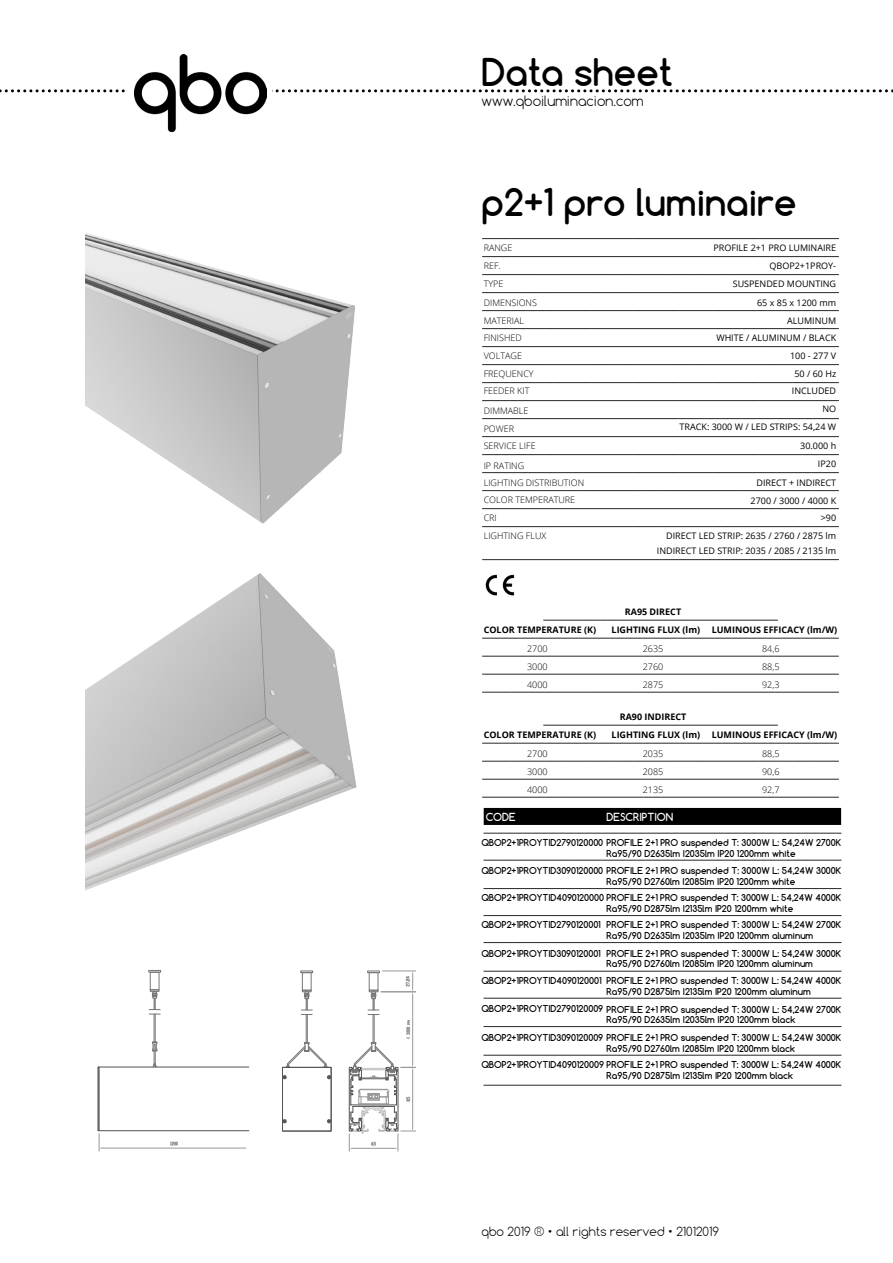
<style>
.page{position:relative;width:893px;height:1263px;background:#fff}
.page>*{position:absolute;margin:0;border:0;box-sizing:border-box;transform-origin:0 0}
.t1{font:700 36px "Comfortaa";color:#000}
.t2{font:300 13.5px "Comfortaa";color:#000}
.t3{font:300 12px "Comfortaa";color:#000}
.t4{font:700 10.5px "Comfortaa";color:#fff}
.t5{font:700 9px/17.7px "Comfortaa";color:#000}
.t6{font:300 9px/17.9px "Open Sans";color:#000}
.t7{font:9px "Open Sans";color:#000}
.t8{font:700 9px "Open Sans";color:#000}
.t9{font:9px "Open Sans";color:#000100}
</style>
<div class="page">
<svg style="left:1px;top:89px;width:892px;height:3px"></svg>
<div style="left:129px;top:19px;width:143px;height:143px;background:#fff"></div>
<svg style="left:482px;top:238px;width:357px;height:1px"></svg>
<img style="left:134px;top:54px;width:132px;height:77px">
<div style="left:484px;top:808px;width:357px;height:17px;background:#000"></div>
<svg style="left:482px;top:256px;width:357px;height:1px"></svg>
<svg style="left:482px;top:274px;width:357px;height:1px"></svg>
<svg style="left:482px;top:292px;width:357px;height:1px"></svg>
<svg style="left:482px;top:310px;width:357px;height:1px"></svg>
<svg style="left:482px;top:346px;width:357px;height:1px"></svg>
<svg style="left:482px;top:364px;width:357px;height:1px"></svg>
<svg style="left:482px;top:400px;width:357px;height:1px"></svg>
<svg style="left:482px;top:418px;width:357px;height:1px"></svg>
<svg style="left:482px;top:436px;width:357px;height:1px"></svg>
<svg style="left:482px;top:454px;width:357px;height:1px"></svg>
<svg style="left:482px;top:508px;width:357px;height:1px"></svg>
<svg style="left:482px;top:526px;width:357px;height:1px"></svg>
<svg style="left:484px;top:833px;width:357px;height:1px"></svg>
<svg style="left:482px;top:490px;width:357px;height:1px"></svg>
<svg style="left:482px;top:472px;width:357px;height:1px"></svg>
<svg style="left:482px;top:559px;width:357px;height:1px"></svg>
<img style="left:485px;top:574px;width:30px;height:21px">
<svg style="left:482px;top:328px;width:357px;height:1px"></svg>
<svg style="left:484px;top:860px;width:357px;height:1px"></svg>
<svg style="left:482px;top:382px;width:357px;height:1px"></svg>
<svg style="left:484px;top:888px;width:357px;height:1px"></svg>
<svg style="left:484px;top:915px;width:357px;height:1px"></svg>
<svg style="left:484px;top:942px;width:357px;height:1px"></svg>
<svg style="left:484px;top:971px;width:357px;height:1px"></svg>
<svg style="left:484px;top:998px;width:357px;height:1px"></svg>
<svg style="left:484px;top:1026px;width:357px;height:1px"></svg>
<svg style="left:484px;top:1055px;width:357px;height:1px"></svg>
<svg style="left:484px;top:1085px;width:357px;height:1px"></svg>
<div style="left:98px;top:1067px;width:1px;height:64px;border:1px solid #545454"></div>
<hr style="left:99px;top:1067px;width:150px;height:1px;background:#545454">
<hr style="left:99px;top:1130px;width:150px;height:1px;background:#545454">
<svg style="left:149px;top:970px;width:12px;height:2px"></svg>
<div style="left:150px;top:972px;width:9px;height:18px;border:1px solid #767676"></div>
<svg style="left:149px;top:990px;width:11px;height:77px"></svg>
<hr style="left:102px;top:1147px;width:144px;height:1px;background:#989898">
<svg style="left:99px;top:1134px;width:3px;height:17px"></svg>
<svg style="left:170px;top:1141px;width:8px;height:5px"></svg>
<img style="left:85px;top:573px;width:272px;height:317px">
<img style="left:85px;top:233px;width:270px;height:291px">
<hr style="left:382px;top:970px;width:34px;height:1px;background:#989898">
<svg style="left:349px;top:971px;width:67px;height:180px"></svg>
<svg style="left:301px;top:971px;width:12px;height:2px"></svg>
<div style="left:302px;top:972px;width:9px;height:18px;border:1px solid #767676"></div>
<svg style="left:287px;top:990px;width:40px;height:77px"></svg>
<div style="left:282px;top:1067px;width:49px;height:64px;border:1px solid #545454"></div>
<svg style="left:327px;top:1075px;width:4px;height:4px"></svg>
<svg style="left:482px;top:638px;width:357px;height:1px"></svg>
<svg style="left:482px;top:674px;width:357px;height:1px"></svg>
<svg style="left:482px;top:656px;width:357px;height:1px"></svg>
<svg style="left:482px;top:692px;width:357px;height:1px"></svg>
<svg style="left:544px;top:620px;width:234px;height:1px"></svg>
<svg style="left:482px;top:743px;width:357px;height:1px"></svg>
<svg style="left:482px;top:779px;width:357px;height:1px"></svg>
<svg style="left:482px;top:761px;width:357px;height:1px"></svg>
<svg style="left:482px;top:797px;width:357px;height:1px"></svg>
<svg style="left:544px;top:725px;width:234px;height:1px"></svg>
<h1 class="t1" style="left:482px;top:49px;width:193px">Data sheet</h1>
<h2 class="t2" style="left:482px;top:92px;width:163px">www.qboiluminacion.com</h2>
<h1 class="t1" style="left:482px;top:179px;width:316px">p2+1 pro luminaire</h1>
<p class="t9" style="left:713px;top:242px;width:124px">PROFILE 2+1 PRO LUMINAIRE</p>
<p class="t7" style="left:769px;top:260px;width:68px">QBOP2+1PROY-</p>
<p class="t6" style="left:484px;top:239px;width:30px">RANGE<br>REF.<br>TYPE</p>
<p class="t9" style="left:733px;top:277px;width:105px">SUSPENDED MOUNTING</p>
<p class="t6" style="left:484px;top:293px;width:55px">DIMENSIONS</p>
<p class="t7" style="left:757px;top:296px;width:81px">65 x 85 x 1200 mm</p>
<p class="t6" style="left:484px;top:311px;width:42px">MATERIAL</p>
<p class="t7" style="left:787px;top:314px;width:51px">ALUMINUM</p>
<p class="t6" style="left:484px;top:329px;width:40px">FINISHED</p>
<p class="t7" style="left:716px;top:332px;width:121px">WHITE / ALUMINUM / BLACK</p>
<p class="t6" style="left:484px;top:346px;width:40px">VOLTAGE</p>
<p class="t7" style="left:790px;top:350px;width:48px">100 - 277 V</p>
<p class="t6" style="left:484px;top:364px;width:51px">FREQUENCY</p>
<p class="t7" style="left:794px;top:368px;width:43px">50 / 60 Hz</p>
<p class="t6" style="left:484px;top:382px;width:47px">FEEDER KIT</p>
<p class="t7" style="left:792px;top:385px;width:46px">INCLUDED</p>
<p class="t6" style="left:484px;top:419px;width:32px">POWER</p>
<p class="t7" style="left:822px;top:403px;width:15px">NO</p>
<p class="t6" style="left:484px;top:402px;width:46px">DIMMABLE</p>
<p class="t7" style="left:680px;top:421px;width:158px">TRACK: 3000 W / LED STRIPS: 54,24 W</p>
<p class="t6" style="left:484px;top:437px;width:53px">SERVICE LIFE</p>
<p class="t7" style="left:800px;top:440px;width:37px">30.000 h</p>
<p class="t6" style="left:484px;top:456px;width:42px">IP RATING</p>
<p class="t7" style="left:818px;top:458px;width:20px">IP20</p>
<p class="t6" style="left:484px;top:474px;width:102px">LIGHTING DISTRIBUTION</p>
<p class="t7" style="left:756px;top:477px;width:81px">DIRECT + INDIRECT</p>
<p class="t6" style="left:484px;top:490px;width:93px">COLOR TEMPERATURE</p>
<p class="t7" style="left:751px;top:495px;width:87px">2700 / 3000 / 4000 K</p>
<p class="t6" style="left:484px;top:508px;width:15px">CRI</p>
<p class="t7" style="left:821px;top:511px;width:17px">&gt;90</p>
<p class="t6" style="left:484px;top:526px;width:64px">LIGHTING FLUX</p>
<p class="t7" style="left:666px;top:529px;width:172px">DIRECT LED STRIP: 2635 / 2760 / 2875 lm</p>
<p class="t7" style="left:657px;top:544px;width:181px">INDIRECT LED STRIP: 2035 / 2085 / 2135 lm</p>
<p class="t8" style="left:625px;top:605px;width:58px">RA95 DIRECT</p>
<p class="t8" style="left:484px;top:623px;width:114px">COLOR TEMPERATURE (K)</p>
<p class="t8" style="left:612px;top:623px;width:90px">LIGHTING FLUX (lm)</p>
<p class="t8" style="left:712px;top:623px;width:127px">LUMINOUS EFFICACY (lm/W)</p>
<p class="t6" style="left:527px;top:639px;width:22px">2700</p>
<p class="t6" style="left:643px;top:639px;width:22px">2635</p>
<p class="t6" style="left:762px;top:639px;width:19px">84,6</p>
<p class="t6" style="left:527px;top:657px;width:22px">3000</p>
<p class="t6" style="left:643px;top:657px;width:22px">2760</p>
<p class="t6" style="left:762px;top:657px;width:19px">88,5</p>
<p class="t6" style="left:527px;top:675px;width:22px">4000</p>
<p class="t6" style="left:643px;top:675px;width:22px">2875</p>
<p class="t6" style="left:762px;top:675px;width:19px">92,3</p>
<p class="t8" style="left:620px;top:710px;width:68px">RA90 INDIRECT</p>
<p class="t8" style="left:484px;top:728px;width:114px">COLOR TEMPERATURE (K)</p>
<p class="t8" style="left:612px;top:728px;width:90px">LIGHTING FLUX (lm)</p>
<p class="t8" style="left:712px;top:728px;width:127px">LUMINOUS EFFICACY (lm/W)</p>
<p class="t6" style="left:527px;top:744px;width:22px">2700</p>
<p class="t6" style="left:643px;top:744px;width:22px">2035</p>
<p class="t6" style="left:762px;top:744px;width:19px">88,5</p>
<p class="t6" style="left:527px;top:762px;width:22px">3000</p>
<p class="t6" style="left:643px;top:762px;width:22px">2085</p>
<p class="t6" style="left:762px;top:762px;width:19px">90,6</p>
<p class="t6" style="left:527px;top:780px;width:22px">4000</p>
<p class="t6" style="left:643px;top:780px;width:22px">2135</p>
<p class="t6" style="left:762px;top:780px;width:19px">92,7</p>
<p class="t4" style="left:486px;top:810px;width:31px">CODE</p>
<p class="t4" style="left:607px;top:810px;width:68px">DESCRIPTION</p>
<p class="t5" style="left:482px;top:833px;width:361px">QBOP2+1PROYTID2790120000 PROFILE 2+1 PRO suspended T: 3000W L: 54,24W 2700K</p>
<p class="t5" style="left:482px;top:844px;width:361px;text-indent:125px">Ra95/90 D2635lm I2035lm IP20 1200mm white<br>QBOP2+1PROYTID3090120000 PROFILE 2+1 PRO suspended T: 3000W L: 54,24W 3000K</p>
<p class="t5" style="left:482px;top:873px;width:361px;line-height:16.2px;text-indent:125px">Ra95/90 D2760lm I2085lm IP20 1200mm white<br>QBOP2+1PROYTID4090120000 PROFILE 2+1 PRO suspended T: 3000W L: 54,24W 4000K</p>
<p class="t5" style="left:482px;top:900px;width:361px;line-height:16.2px;text-indent:125px">Ra95/90 D2875lm I2135lm IP20 1200mm white<br>QBOP2+1PROYTID2790120001 PROFILE 2+1 PRO suspended T: 3000W L: 54,24W 2700K</p>
<p class="t5" style="left:482px;top:927px;width:361px;text-indent:125px">Ra95/90 D2635lm I2035lm IP20 1200mm aluminum<br>QBOP2+1PROYTID3090120001 PROFILE 2+1 PRO suspended T: 3000W L: 54,24W 3000K</p>
<p class="t5" style="left:482px;top:955px;width:361px;line-height:16.6px;text-indent:125px">Ra95/90 D2760lm I2085lm IP20 1200mm aluminum<br>QBOP2+1PROYTID4090120001 PROFILE 2+1 PRO suspended T: 3000W L: 54,24W 4000K</p>
<p class="t5" style="left:482px;top:982px;width:361px;text-indent:125px">Ra95/90 D2875lm I2135lm IP20 1200mm aluminum<br>QBOP2+1PROYTID2790120009 PROFILE 2+1 PRO suspended T: 3000W L: 54,24W 2700K</p>
<p class="t5" style="left:482px;top:1011px;width:361px;text-indent:125px">Ra95/90 D2635lm I2035lm IP20 1200mm black<br>QBOP2+1PROYTID3090120009 PROFILE 2+1 PRO suspended T: 3000W L: 54,24W 3000K</p>
<p class="t5" style="left:482px;top:1040px;width:361px;line-height:16px;text-indent:125px">Ra95/90 D2760lm I2085lm IP20 1200mm black<br>QBOP2+1PROYTID4090120009 PROFILE 2+1 PRO suspended T: 3000W L: 54,24W 4000K</p>
<p class="t5" style="left:607px;top:1066px;width:188px">Ra95/90 D2875lm I2135lm IP20 1200mm black</p>
<h3 class="t3" style="left:482px;top:1223px;width:239px">qbo 2019 ® • all rights reserved • 21012019</h3>
</div>
